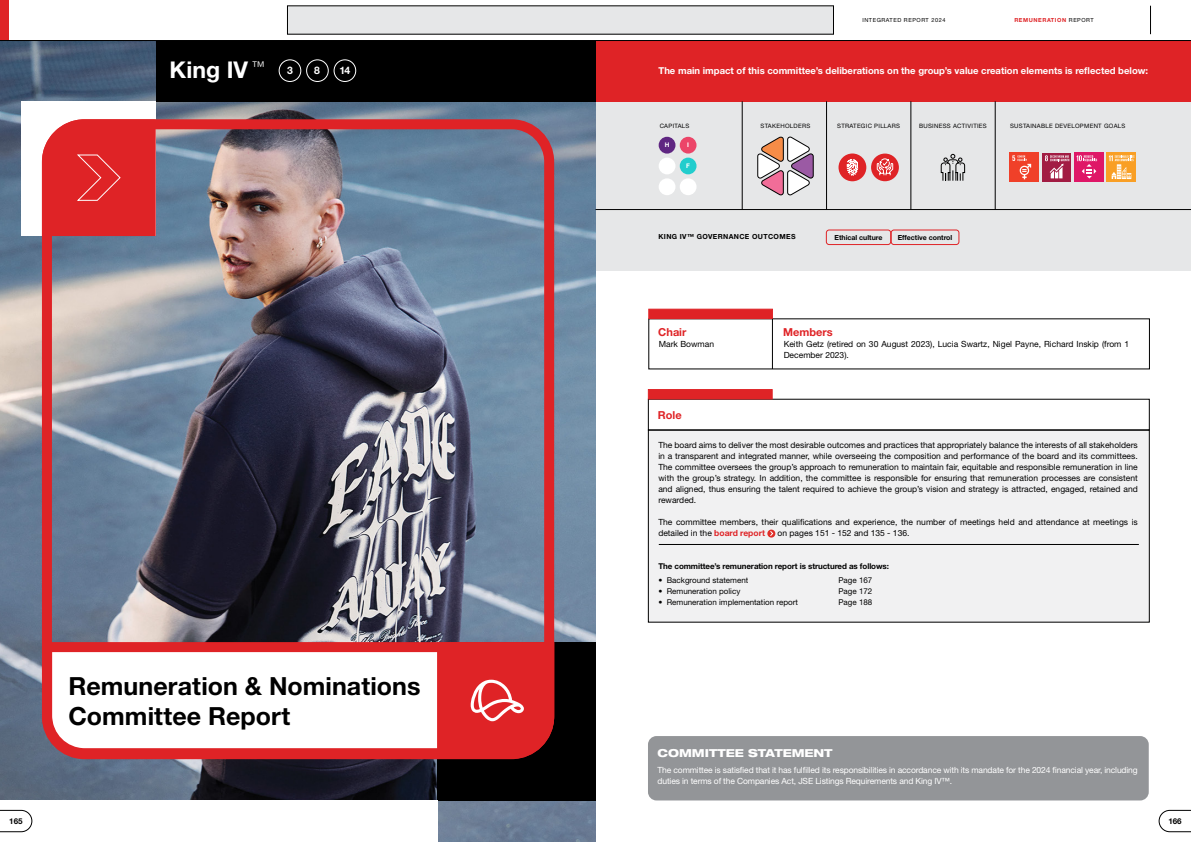
<style>
.page{position:relative;width:1191px;height:842px;background:#fff}
.page>*{position:absolute;margin:0;border:0;box-sizing:border-box;transform-origin:0 0}
.t1{font:700 25px/30px "Helvetica Neue LT Std";color:#000}
.t2{font:700 23.1px "Helvetica Neue LT Std";letter-spacing:.005em;color:#fff}
.t3{font:800 expanded 11px "Helvetica Neue LT Std";color:#fff}
.t4{font:700 11px "Helvetica Neue LT Std";color:#df2326}
.t5{font:700 10.4px "Helvetica Neue LT Std";color:#fff}
.t6{font:700 9.5px "Helvetica Neue LT Std";color:#fff}
.t7{font:8.5px/11px "Helvetica Neue LT Std";color:#000}
.t8{font:8.5px/11px "Helvetica Neue LT Std";letter-spacing:-.015em;color:#fff}
.t9{font:8px "Helvetica Neue LT Std";color:#000}
.t10{font:700 8px "Helvetica Neue LT Std";letter-spacing:-.01em;color:#000}
.t11{font:700 7px "Helvetica Neue LT Std";color:#000}
.t12{font:700 7px "Helvetica Neue LT Std";letter-spacing:.05em;color:#000}
.t13{font:700 6.3px "Helvetica Neue LT Std";color:#fff}
.t14{font:6px "Helvetica Neue LT Std";letter-spacing:.05em;color:#000}
.t15{font:5.6px "Helvetica Neue LT Std";letter-spacing:.1em;color:#000}
.t16{font:700 5.6px "Helvetica Neue LT Std";letter-spacing:.1em;color:#df2326}
.s1{font-weight:400;color:#000}
.s2{font-weight:700;color:#df2326}
</style>
<div class="page">
<div style="left:648px;top:430px;width:501px;height:192px;background:#f1f1f2"></div>
<div style="left:648px;top:430px;width:501px;height:192px;border:1px solid #000"></div>
<div style="left:595px;top:101px;width:596px;height:170px;background:#e6e7e8"></div>
<div style="left:595px;top:40px;width:596px;height:61px;background:#df2326"></div>
<img style="left:0;top:42px;width:595px;height:800px">
<div style="left:437px;top:642px;width:158px;height:158px;background:#000"></div>
<svg style="left:37px;top:637px;width:522px;height:126px"></svg>
<div style="left:0;top:800px;width:437px;height:42px;background:#fff"></div>
<div style="left:21px;top:101px;width:135px;height:135px;background:#fff"></div>
<svg style="left:767px;top:530px;width:8px;height:8px"></svg>
<svg style="left:769px;top:531px;width:4px;height:5px"></svg>
<div style="left:871px;top:154px;width:28px;height:27px;background:#df2326;border-radius:14px"></div>
<svg style="left:876px;top:158px;width:17px;height:18px"></svg>
<div style="left:838px;top:153px;width:28px;height:28px;background:#df2326;border-radius:14px"></div>
<svg style="left:846px;top:159px;width:12px;height:17px"></svg>
<div style="left:680px;top:137px;width:16px;height:17px;background:#ec4568;border-radius:50%"></div>
<div style="left:658px;top:137px;width:17px;height:17px;background:#5f2682;border-radius:50%"></div>
<div style="left:680px;top:158px;width:16px;height:16px;background:#22cdcd;border-radius:50%"></div>
<div style="left:658px;top:158px;width:17px;height:16px;background:#fff;border-radius:50%"></div>
<div style="left:679px;top:178px;width:17px;height:17px;background:#fff;border-radius:50%"></div>
<div style="left:658px;top:178px;width:17px;height:17px;background:#fff;border-radius:50%"></div>
<div style="left:1042px;top:153px;width:29px;height:29px;background:#a21c43"></div>
<svg style="left:1045px;top:155px;width:24px;height:23px"></svg>
<svg style="left:757px;top:136px;width:56px;height:60px"></svg>
<div style="left:826px;top:230px;width:65px;height:15px;border:1px solid #df2326;border-radius:3px"></div>
<div style="left:891px;top:230px;width:68px;height:15px;border:1px solid #df2326;border-radius:3px"></div>
<div style="left:42px;top:119px;width:512px;height:640px;border:10px solid #df2326;border-radius:38px"></div>
<div style="left:156px;top:40px;width:439px;height:61px;background:#000"></div>
<svg style="left:437px;top:642px;width:117px;height:117px;background:#db2c2f"></svg>
<div style="left:306px;top:60px;width:22px;height:22px;border:1px solid #fff;border-radius:50%"></div>
<div style="left:334px;top:60px;width:22px;height:22px;border:1px solid #fff;border-radius:50%"></div>
<div style="left:279px;top:60px;width:22px;height:22px;border:1px solid #fff;border-radius:50%"></div>
<div style="left:648px;top:389px;width:124px;height:10px;background:#df2326"></div>
<hr style="left:742px;top:101px;width:1px;height:109px;background:#000">
<hr style="left:826px;top:101px;width:1px;height:109px;background:#000">
<hr style="left:910px;top:101px;width:1px;height:109px;background:#000">
<hr style="left:995px;top:101px;width:1px;height:109px;background:#000">
<hr style="left:595px;top:209px;width:596px;height:1px;background:#000">
<svg style="left:940px;top:154px;width:25px;height:27px"></svg>
<div style="left:1074px;top:153px;width:29px;height:29px;background:#df1767"></div>
<svg style="left:1076px;top:155px;width:21px;height:24px"></svg>
<div style="left:1106px;top:153px;width:29px;height:29px;background:#f99f25"></div>
<svg style="left:1108px;top:155px;width:26px;height:24px"></svg>
<div style="left:1010px;top:153px;width:29px;height:29px;background:#f04029"></div>
<svg style="left:1012px;top:155px;width:19px;height:24px"></svg>
<div style="left:648px;top:309px;width:124px;height:10px;background:#df2326;border:1px solid #df2326"></div>
<hr style="left:772px;top:319px;width:1px;height:50px;background:#000">
<div style="left:648px;top:736px;width:500px;height:64px;background:#939598;border-radius:9px"></div>
<hr style="left:659px;top:544px;width:479px;height:1px;background:#000">
<div style="left:42px;top:119px;width:114px;height:117px;background:#df2326"></div>
<svg style="left:0;top:810px;width:32px;height:22px"></svg>
<svg style="left:1158px;top:810px;width:33px;height:22px"></svg>
<svg style="left:0;top:5px;width:1191px;height:37px"></svg>
<div style="left:287px;top:6px;width:546px;height:28px;background:#e6e7e8"></div>
<div style="left:0;top:0;width:9px;height:40px;background:#df2326"></div>
<svg style="left:1150px;top:6px;width:1px;height:28px"></svg>
<p class="t15" style="left:862px;top:17px;width:85px">INTEGRATED REPORT 2024</p>
<p class="t16" style="left:1014px;top:17px;width:81px">REMUNERATION <span class="s1">REPORT</span></p>
<h2 class="t2" style="left:170px;top:55px;width:97px">King IV <sup>™</sup></h2>
<p class="t5" style="left:287px;top:64px;width:7px">3</p>
<p class="t5" style="left:314px;top:64px;width:7px">8</p>
<p class="t5" style="left:339px;top:64px;width:13px">14</p>
<p class="t6" style="left:658px;top:65px;width:491px">The main impact of this committee’s deliberations on the group’s value creation elements is reflected below:</p>
<p class="t14" style="left:659px;top:122px;width:31px">CAPITALS</p>
<p class="t14" style="left:760px;top:122px;width:51px">STAKEHOLDERS</p>
<p class="t14" style="left:837px;top:122px;width:64px">STRATEGIC PILLARS</p>
<p class="t14" style="left:919px;top:122px;width:69px">BUSINESS ACTIVITIES</p>
<p class="t13" style="left:665px;top:141px;width:6px">H</p>
<p class="t13" style="left:687px;top:141px;width:3px">I</p>
<p class="t13" style="left:686px;top:162px;width:5px">F</p>
<p class="t14" style="left:1010px;top:122px;width:117px">SUSTAINABLE DEVELOPMENT GOALS</p>
<p class="t12" style="left:658px;top:232px;width:139px">KING IV™ GOVERNANCE OUTCOMES</p>
<p class="t11" style="left:834px;top:233px;width:49px">Ethical culture</p>
<p class="t11" style="left:897px;top:233px;width:56px">Effective control</p>
<p class="t4" style="left:658px;top:325px;width:30px">Chair</p>
<p class="t4" style="left:783px;top:325px;width:51px">Members</p>
<p class="t7" style="left:659px;top:339px;width:57px">Mark Bowman</p>
<p class="t7" style="left:783px;top:339px;width:347px">Keith Getz (retired on 30 August 2023), Lucia Swartz, Nigel Payne, Richard Inskip (from 1<br>December 2023).</p>
<p class="t4" style="left:658px;top:408px;width:25px">Role</p>
<h1 class="t1" style="left:69px;top:670px;width:353px">Remuneration &amp; Nominations<br>Committee Report</h1>
<p class="t7" style="left:658px;top:439px;width:481px;text-align:justify">The board aims to deliver the most desirable outcomes and practices that appropriately balance the interests of all stakeholders in a transparent and integrated manner, while overseeing the composition and performance of the board and its committees.<br>The committee oversees the group’s approach to remuneration to maintain fair, equitable and responsible remuneration in line with the group’s strategy. In addition, the committee is responsible for ensuring that remuneration processes are consistent and aligned, thus ensuring the talent required to achieve the group’s vision and strategy is attracted, engaged, retained and rewarded.</p>
<p class="t7" style="left:658px;top:516px;width:481px">The committee members, their qualifications and experience, the number of meetings held and attendance at meetings is detailed in the <span class="s2">board report</span></p>
<p class="t7" style="left:777px;top:527px;width:133px">on pages 151 - 152 and 135 - 136.</p>
<p class="t10" style="left:658px;top:561px;width:232px">The committee’s remuneration report is structured as follows:</p>
<p class="t9" style="left:658px;top:575px;width:91px">• Background statement</p>
<p class="t9" style="left:838px;top:575px;width:35px">Page 167</p>
<p class="t9" style="left:658px;top:586px;width:83px">• Remuneration policy</p>
<p class="t9" style="left:838px;top:586px;width:35px">Page 172</p>
<p class="t9" style="left:658px;top:597px;width:141px">• Remuneration implementation report</p>
<p class="t9" style="left:838px;top:597px;width:35px">Page 188</p>
<p class="t3" style="left:657px;top:746px;width:177px">COMMITTEE STATEMENT</p>
<p class="t8" style="left:657px;top:764px;width:482px">The committee is satisfied that it has fulfilled its responsibilities in accordance with its mandate for the 2024 financial year, including duties in terms of the Companies Act, JSE Listings Requirements and King IV™.</p>
<p class="t10" style="left:9px;top:816px;width:15px">165</p>
<p class="t10" style="left:1168px;top:816px;width:15px">166</p>
</div>
